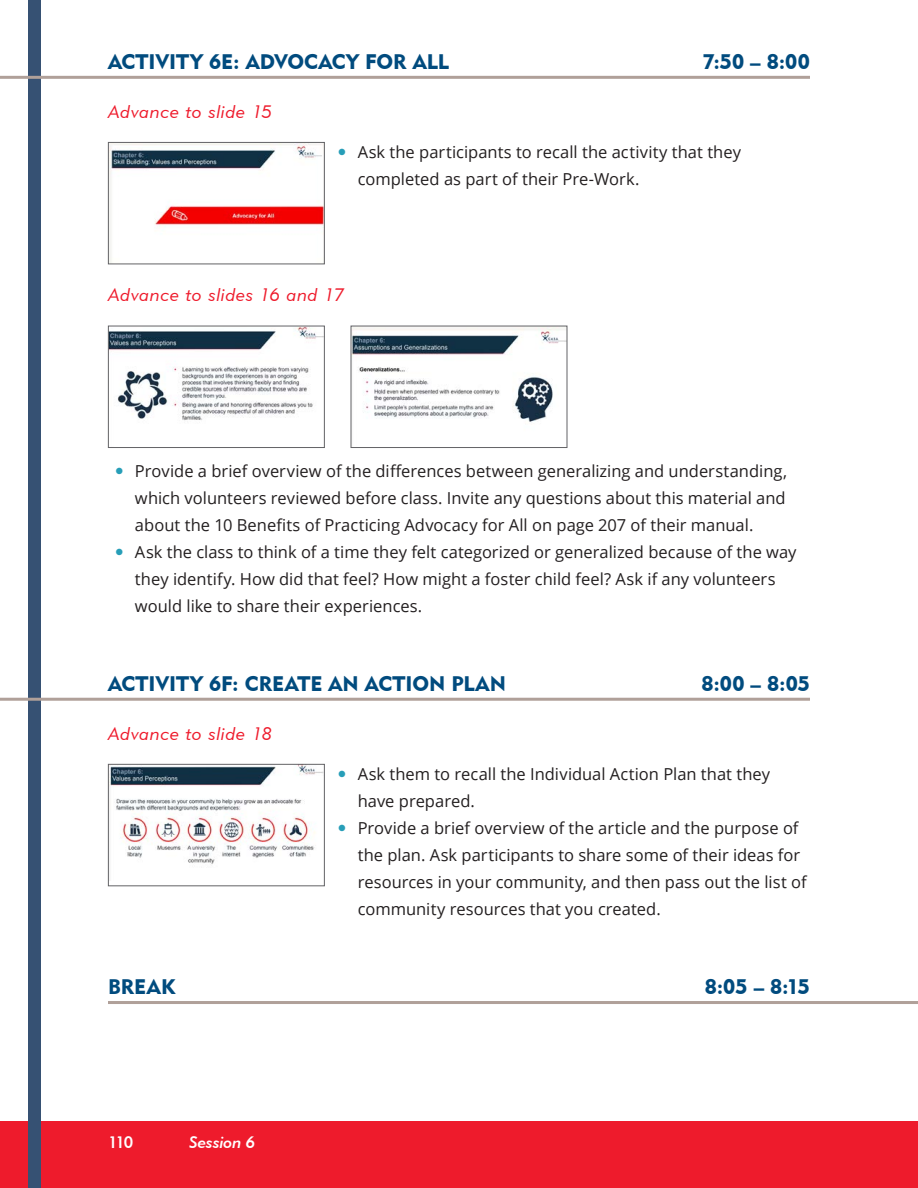
<style>
.page{position:relative;width:918px;height:1188px;background:#fff}
.page>*{position:absolute;margin:0;border:0;box-sizing:border-box;transform-origin:0 0}
.Left_Activity{font:21px "Geometric 415 BT Black A";color:#014b7e}
.Right_Activity{font:21px "Geometric 415 BT Black A";color:#014b7e}
.H2_Slim{font:18px "Geometric 415 BT Lite Italic A";letter-spacing:.045em;color:#ee1b2c}
.t1{font:16.5px/27px "Open Sans";color:#231f20}
.t2{font:16.5px "Geometric 415 BT Medium Italic A";color:#fff}
.t3{font:16.5px "Geometric 415 BT Medium A";color:#fff}
</style>
<div class="page">
<div style="left:0;top:1121px;width:918px;height:67px;background:#ee1b2c"></div>
<div style="left:28px;top:0;width:13px;height:1188px;background:#365173"></div>
<hr style="left:0;top:76px;width:810px;height:3px;background:#b0a099">
<hr style="left:0;top:698px;width:810px;height:3px;background:#b0a099">
<hr style="left:108px;top:1001px;width:810px;height:3px;background:#b0a099">
<img style="left:110px;top:144px;width:213px;height:118px">
<div style="left:108px;top:142px;width:217px;height:122px;border:1px solid #636366"></div>
<img style="left:110px;top:328px;width:213px;height:93px">
<div style="left:108px;top:326px;width:217px;height:122px;border:1px solid #636366"></div>
<img style="left:353px;top:328px;width:212px;height:94px">
<div style="left:351px;top:326px;width:216px;height:122px;border:1px solid #636366"></div>
<img style="left:110px;top:766px;width:213px;height:98px">
<div style="left:108px;top:764px;width:217px;height:122px;border:1px solid #636366"></div>
<p class="Left_Activity" style="left:108px;top:49px;width:343px">ACTIVITY 6E: ADVOCACY FOR ALL</p>
<p class="Left_Activity" style="left:703px;top:49px;width:109px">7:50 – 8:00</p>
<p class="H2_Slim" style="left:108px;top:100px;width:166px">Advance to slide 15</p>
<p class="t1" style="left:358px;top:138px;width:385px">Ask the participants to recall the activity that they completed as part of their Pre-Work.</p>
<p class="H2_Slim" style="left:108px;top:284px;width:238px">Advance to slides 16 and 17</p>
<p class="t1" style="left:135px;top:457px;width:654px;text-align:justify">Provide a brief overview of the differences between generalizing and understanding, which volunteers reviewed before class. Invite any questions about this material and about the 10 Benefits of Practicing Advocacy for All on page 207 of their manual.</p>
<p class="t1" style="left:135px;top:538px;width:663px">Ask the class to think of a time they felt categorized or generalized because of the way they identify. How did that feel? How might a foster child feel? Ask if any volunteers would like to share their experiences.</p>
<p class="Left_Activity" style="left:108px;top:671px;width:400px">ACTIVITY 6F: CREATE AN ACTION PLAN</p>
<p class="Left_Activity" style="left:701px;top:671px;width:110px">8:00 – 8:05</p>
<p class="H2_Slim" style="left:108px;top:722px;width:166px">Advance to slide 18</p>
<p class="t1" style="left:358px;top:760px;width:414px">Ask them to recall the Individual Action Plan that they have prepared.</p>
<p class="t1" style="left:358px;top:814px;width:450px">Provide a brief overview of the article and the purpose of the plan. Ask participants to share some of their ideas for resources in your community, and then pass out the list of community resources that you created.</p>
<p class="Right_Activity" style="left:108px;top:974px;width:69px">BREAK</p>
<p class="Right_Activity" style="left:705px;top:974px;width:107px">8:05 – 8:15</p>
<p class="t3" style="left:108px;top:1132px;width:27px">110</p>
<p class="t2" style="left:189px;top:1132px;width:68px">Session 6</p>
</div>
